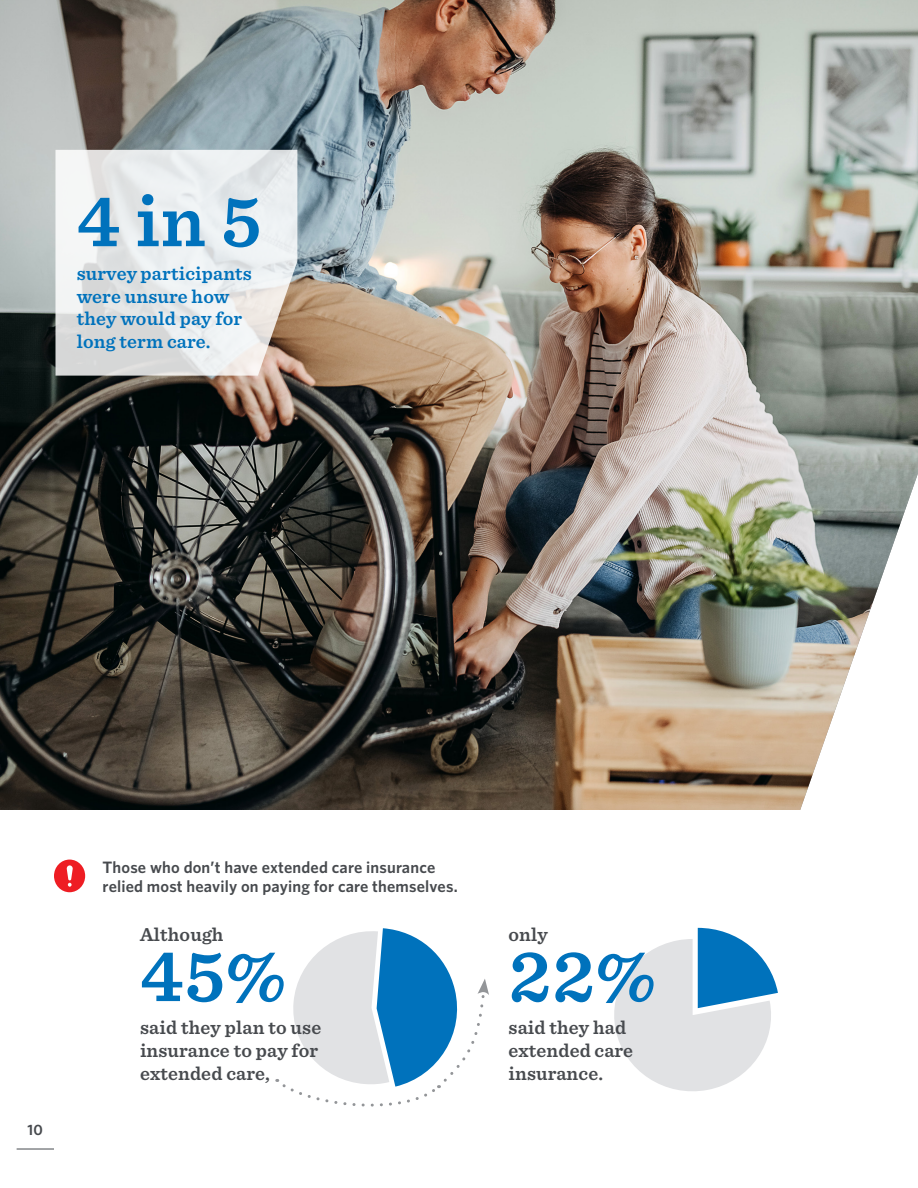
<style>
.page{position:relative;width:918px;height:1188px;background:#fff}
.page>*{position:absolute;margin:0;border:0;box-sizing:border-box;transform-origin:0 0}
.TA_Body{font:600 75px "Sentinel";color:#0072bc}
.TA_Body-2{font:600 19.5px/23.4px "Sentinel";letter-spacing:.01em;color:#474a4e}
.TA_Body-3{font:600 19.5px/22.5px "Sentinel";letter-spacing:.01em;color:#0072bc}
.TA_Body-4{font:600 16.5px/19.5px "Whitney";letter-spacing:.01em;color:#474a4e}
.t1{font:600 15px "Whitney";color:#474a4e}
</style>
<div class="page">
<hr style="left:17px;top:1149px;width:37px;height:1px;background:#474a4e">
<img style="left:0;top:0;width:918px;height:810px">
<svg style="left:54px;top:860px;width:31px;height:32px"></svg>
<svg style="left:614px;top:928px;width:164px;height:163px"></svg>
<svg style="left:277px;top:928px;width:212px;height:179px"></svg>
<svg style="left:56px;top:150px;width:241px;height:226px;fill:#eaeced"></svg>
<p class="TA_Body" style="left:77px;top:163px;width:186px">4 in 5</p>
<p class="TA_Body-3" style="left:77px;top:261px;width:177px">survey participants were unsure how they would pay for long term care.</p>
<p class="t1" style="left:28px;top:1120px;width:17px">10</p>
<p class="TA_Body-4" style="left:103px;top:857px;width:357px">Those who don’t have extended care insurance relied most heavily on paying for care themselves.</p>
<p class="TA_Body-2" style="left:140px;top:922px;width:85px">Although</p>
<p class="TA_Body-2" style="left:509px;top:922px;width:41px">only</p>
<p class="TA_Body" style="left:140px;top:918px;width:148px">45%</p>
<p class="TA_Body-2" style="left:140px;top:1014px;width:183px">said they plan to use insurance to pay for extended care,</p>
<p class="TA_Body" style="left:509px;top:918px;width:149px">22%</p>
<p class="TA_Body-2" style="left:509px;top:1014px;width:126px">said they had extended care insurance.</p>
</div>
